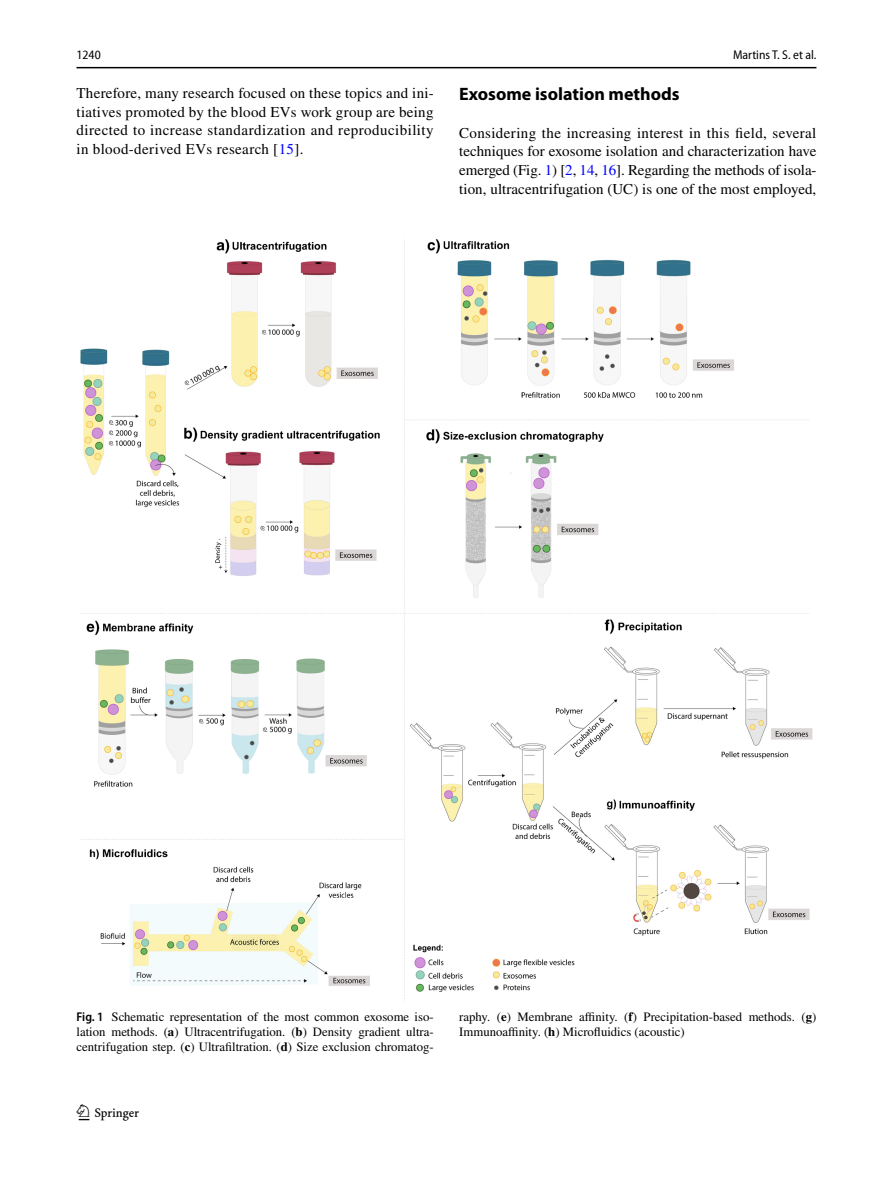
<style>
.page{position:relative;width:893px;height:1187px;background:#fff}
.page>*{position:absolute;margin:0;border:0;box-sizing:border-box;transform-origin:0 0}
.t1{font:22.5px "Springnew Regular 2";color:#000}
.t2{font:700 18px "Myriad Pro";color:#000}
.t3{font:15px/18.8px "STIX";letter-spacing:.01em;color:#000;text-align:justify}
.t4{font:12.75px/15px "STIX";color:#000;text-align:justify}
.t5{font:semi-condensed 12.75px "Myriad Pro";color:#000}
.t6{font:12.75px "Myriad Pro Unic Semi Condensed 2";color:#000}
.s1{color:#00f}
.s2{font-family:"Myriad Pro";font-weight:600;font-stretch:semi-condensed}
.s3{font-weight:700}
</style>
<div class="page">
<hr style="left:77px;top:67px;width:739px;height:1px;background:#000">
<img style="left:81px;top:240px;width:731px;height:759px">
<p class="t6" style="left:77px;top:50px;width:26px">1240</p>
<p class="t5" style="left:733px;top:48px;width:85px">Martins T. S. et al.</p>
<p class="t3" style="left:77px;top:84px;width:359px">Therefore, many research focused on these topics and ini&shy;tiatives promoted by the blood EVs work group are being directed to increase standardization and reproducibility in blood-derived EVs research [<span class="s1">15</span>].</p>
<p class="t2" style="left:459px;top:82px;width:222px">Exosome isolation methods</p>
<p class="t3" style="left:459px;top:124px;width:359px">Considering the increasing interest in this field, several techniques for exosome isolation and characterization have emerged (Fig. <span class="s1">1</span>) [<span class="s1">2</span>, <span class="s1">14</span>, <span class="s1">16</span>]. Regarding the methods of isola&shy;tion, ultracentrifugation (UC) is one of the most employed,</p>
<p class="t4" style="left:77px;top:1009px;width:359px"><span class="s2">Fig. 1</span> Schematic representation of the most common exosome iso&shy;lation methods. (<span class="s3">a</span>) Ultracentrifugation. (<span class="s3">b</span>) Density gradient ultra&shy;centrifugation step. (<span class="s3">c</span>) Ultrafiltration. (<span class="s3">d</span>) Size exclusion chromatog-</p>
<p class="t4" style="left:459px;top:1009px;width:359px">raphy. (<span class="s3">e</span>) Membrane affinity. (<span class="s3">f</span>) Precipitation-based methods. (<span class="s3">g</span>)<br>Immunoaffinity. (<span class="s3">h</span>) Microfluidics (acoustic)</p>
<h1 class="t1" style="left:79px;top:1104px;width:62px">1 3</h1>
</div>
